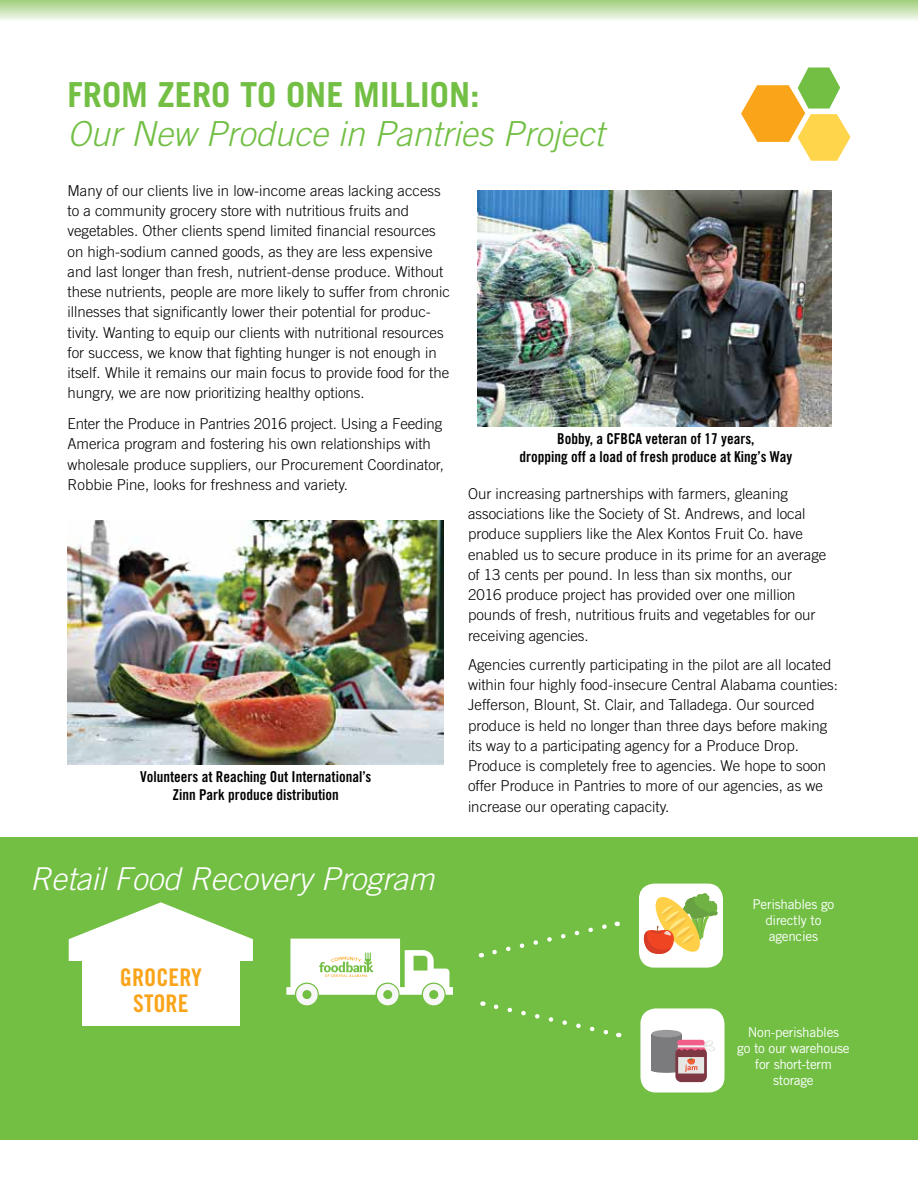
<style>
.page{position:relative;width:918px;height:1188px;background:#fff}
.page>*{position:absolute;margin:0;border:0;box-sizing:border-box;transform-origin:0 0}
.t1{font:italic 300 34.5px "Trade Gothic";color:#72bf44}
.t2{font:700 34.5px "Trade Gothic";color:#72bf44}
.t3{font:italic 300 31.5px "Trade Gothic";color:#fff}
.t4{font:24.3px/25.7px "Trade Gothic Bold Cond Twenty";color:#faa41a;text-align:center}
.t5{font:300 15px/20.2px "Trade Gothic";color:#000}
.t6{font:15px/18px "Trade Gothic Bold Cond Twenty";color:#000;text-align:center}
.t7{font:13.5px/16.2px "Trade Gothic";letter-spacing:-.02em;color:#fff;text-align:center}
</style>
<div class="page">
<svg style="left:0;top:0;width:918px;height:20px;background:#c9e3b4"></svg>
<div style="left:0;top:837px;width:918px;height:303px;background:#72bf44"></div>
<svg style="left:741px;top:68px;width:110px;height:93px"></svg>
<img style="left:478px;top:191px;width:354px;height:236px">
<img style="left:68px;top:521px;width:376px;height:243px">
<svg style="left:492px;top:921px;width:126px;height:34px"></svg>
<div style="left:82px;top:943px;width:158px;height:83px;background:#fff"></div>
<svg style="left:69px;top:902px;width:184px;height:59px"></svg>
<div style="left:640px;top:1008px;width:84px;height:85px;background:#fff;border-radius:15px"></div>
<div style="left:652px;top:1068px;width:30px;height:5px;background:#7b7a7d;border-radius:50%"></div>
<div style="left:652px;top:1034px;width:30px;height:36px;background:#7b7a7d"></div>
<div style="left:652px;top:1030px;width:30px;height:7px;background:#9a9a9c;border-radius:50%"></div>
<div style="left:675px;top:1048px;width:32px;height:34px;background:#7e3843;border-radius:6px"></div>
<div style="left:678px;top:1057px;width:26px;height:17px;background:#e6e6e5"></div>
<svg style="left:676px;top:1040px;width:39px;height:32px"></svg>
<div style="left:639px;top:884px;width:84px;height:84px;background:#fff;border-radius:15px"></div>
<svg style="left:644px;top:893px;width:74px;height:61px"></svg>
<svg style="left:286px;top:939px;width:167px;height:66px"></svg>
<svg style="left:493px;top:1004px;width:126px;height:34px"></svg>
<h1 class="t2" style="left:68px;top:73px;width:414px">FROM ZERO TO ONE MILLION:</h1>
<h1 class="t1" style="left:68px;top:113px;width:538px">Our New Produce in Pantries Project</h1>
<p class="t5" style="left:68px;top:180px;width:384px">Many of our clients live in low-income areas lacking access to a community grocery store with nutritious fruits and vegetables. Other clients spend limited financial resources on high-sodium canned goods, as they are less expensive and last longer than fresh, nutrient-dense produce. Without these nutrients, people are more likely to suffer from chronic illnesses that significantly lower their potential for produc&shy;tivity. Wanting to equip our clients with nutritional resources for success, we know that fighting hunger is not enough in itself. While it remains our main focus to provide food for the hungry, we are now prioritizing healthy options.</p>
<p class="t5" style="left:68px;top:413px;width:378px">Enter the Produce in Pantries 2016 project. Using a Feeding America program and fostering his own relationships with wholesale produce suppliers, our Procurement Coordinator, Robbie Pine, looks for freshness and variety.</p>
<p class="t6" style="left:140px;top:768px;width:233px">Volunteers at Reaching Out International’s<br>Zinn Park produce distribution</p>
<p class="t6" style="left:520px;top:430px;width:274px">Bobby, a CFBCA veteran of 17 years,<br>dropping off a load of fresh produce at King’s Way</p>
<p class="t5" style="left:468px;top:483px;width:360px">Our increasing partnerships with farmers, gleaning associations like the Society of St. Andrews, and local produce suppliers like the Alex Kontos Fruit Co. have enabled us to secure produce in its prime for an average of 13 cents per pound. In less than six months, our 2016 produce project has provided over one million pounds of fresh, nutritious fruits and vegetables for our receiving agencies.</p>
<p class="t5" style="left:468px;top:654px;width:372px">Agencies currently participating in the pilot are all located within four highly food-insecure Central Alabama counties:<br>Jefferson, Blount, St. Clair, and Talladega. Our sourced produce is held no longer than three days before making its way to a participating agency for a Produce Drop.<br>Produce is completely free to agencies. We hope to soon offer Produce in Pantries to more of our agencies, as we increase our operating capacity.</p>
<h2 class="t3" style="left:30px;top:860px;width:406px">Retail Food Recovery Program</h2>
<h3 class="t4" style="left:120px;top:965px;width:83px">GROCERY<br>STORE</h3>
<p class="t7" style="left:753px;top:896px;width:83px">Perishables go directly to agencies</p>
<p class="t7" style="left:737px;top:1023px;width:114px">Non-perishables<br>go to our warehouse for short-term storage</p>
</div>
